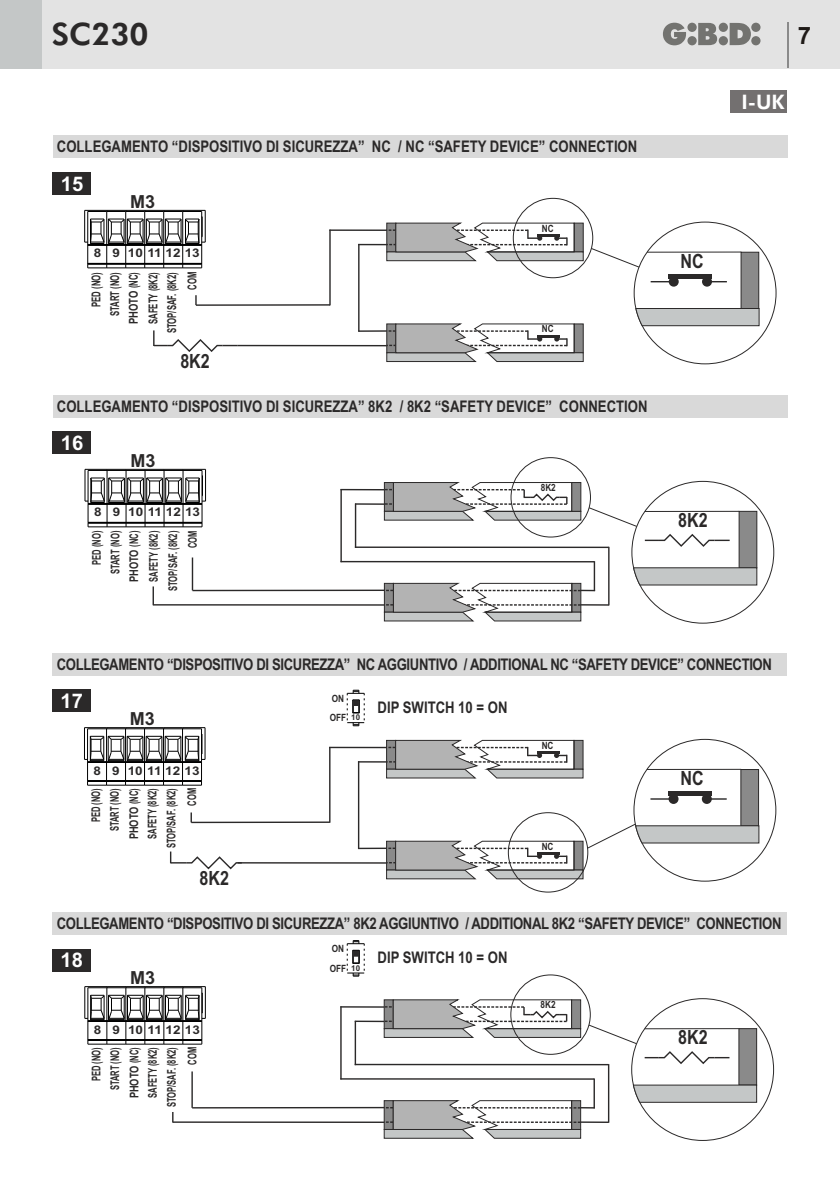
<style>
.page{position:relative;width:840px;height:1191px;background:#fff}
.page>*{position:absolute;margin:0;border:0;box-sizing:border-box;transform-origin:0 0}
.t1{font:800 31px "Futura BT";color:#2b2929}
.t2{font:700 24px "Arial";color:#1f1a17}
.t3{font:700 20.2px "Arial";color:#fff}
.t4{font:800 20px "Futura BT";color:#fff}
.t5{font:700 19.6px "Arial Narrow";color:#2b2929}
.t6{font:700 18px "Arial";color:#2b2929}
.t7{font:700 16px "Arial Narrow";letter-spacing:-.025em;color:#2b2929}
.t8{font:700 16px "Arial Narrow";color:#2b2929}
.t9{font:700 12.2px "Arial Narrow";color:#2b2929;scale:.77 1}
.t10{font:700 12.2px "Arial";color:#2b2929;scale:.77 1}
.t11{font:700 12px "Arial Narrow";color:#2b2929;scale:.77 1}
.t12{font:700 12px "Arial Narrow";color:#2b2929;scale:1.38 1}
.t13{font:700 12px "Arial";color:#2b2929;scale:.77 1}
.t14{font:700 10px/19.2px "Arial Narrow";color:#2b2929}
.s1{font-family:"Arial Narrow"}
.s2{font-family:"Arial";font-size:8px}
</style>
<div class="page">
<div style="left:0;top:0;width:839px;height:68px;background:#e3e3e3"></div>
<div style="left:0;top:0;width:41px;height:68px;background:#c4c7c7"></div>
<svg style="left:663px;top:23px;width:97px;height:22px"></svg>
<hr style="left:786px;top:23px;width:2px;height:45px;background:#8a8a8a">
<div style="left:729px;top:90px;width:56px;height:23px;background:#737070"></div>
<div style="left:53px;top:135px;width:733px;height:23px;background:#d9d9d9"></div>
<div style="left:53px;top:172px;width:38px;height:23px;background:#2b2929"></div>
<hr style="left:196px;top:304px;width:134px;height:2px;background:#2b2929">
<hr style="left:329px;top:229px;width:115px;height:2px;background:#2b2929">
<hr style="left:358px;top:244px;width:86px;height:1px;background:#2b2929">
<svg style="left:386px;top:223px;width:197px;height:38px"></svg>
<hr style="left:358px;top:330px;width:28px;height:2px;background:#2b2929">
<svg style="left:386px;top:323px;width:197px;height:39px"></svg>
<hr style="left:340px;top:489px;width:44px;height:1px;background:#2b2929">
<hr style="left:355px;top:503px;width:29px;height:2px;background:#2b2929">
<hr style="left:153px;top:604px;width:231px;height:1px;background:#2b2929">
<hr style="left:355px;top:546px;width:253px;height:2px;background:#2b2929">
<hr style="left:329px;top:230px;width:1px;height:75px;background:#2b2929">
<hr style="left:358px;top:244px;width:1px;height:88px;background:#2b2929">
<div style="left:53px;top:395px;width:733px;height:22px;background:#d9d9d9"></div>
<div style="left:53px;top:431px;width:38px;height:23px;background:#2b2929"></div>
<svg style="left:152px;top:586px;width:2px;height:19px"></svg>
<hr style="left:192px;top:589px;width:192px;height:2px;background:#2b2929">
<hr style="left:354px;top:503px;width:2px;height:45px;background:#2b2929">
<hr style="left:340px;top:489px;width:1px;height:73px;background:#2b2929">
<hr style="left:340px;top:561px;width:254px;height:1px;background:#2b2929">
<hr style="left:238px;top:345px;width:148px;height:1px;background:#2b2929">
<div style="left:513px;top:198px;width:79px;height:80px;border:1px solid #2b2929;border-radius:50%"></div>
<svg style="left:384px;top:482px;width:372px;height:139px"></svg>
<svg style="left:590px;top:248px;width:169px;height:78px"></svg>
<svg style="left:153px;top:330px;width:85px;height:22px"></svg>
<hr style="left:205px;top:210px;width:1px;height:32px;background:#000">
<hr style="left:84px;top:210px;width:1px;height:32px;background:#000">
<svg style="left:85px;top:210px;width:120px;height:58px"></svg>
<hr style="left:192px;top:557px;width:1px;height:33px;background:#2b2929">
<hr style="left:205px;top:469px;width:1px;height:32px;background:#000">
<svg style="left:85px;top:469px;width:120px;height:58px"></svg>
<div style="left:53px;top:653px;width:733px;height:22px;background:#d9d9d9"></div>
<div style="left:52px;top:689px;width:38px;height:23px;background:#2b2929"></div>
<svg style="left:190px;top:812px;width:2px;height:10px"></svg>
<hr style="left:191px;top:821px;width:138px;height:2px;background:#2b2929">
<hr style="left:329px;top:746px;width:115px;height:2px;background:#2b2929">
<hr style="left:358px;top:761px;width:86px;height:1px;background:#2b2929">
<hr style="left:358px;top:847px;width:28px;height:2px;background:#2b2929">
<hr style="left:340px;top:1006px;width:44px;height:1px;background:#2b2929">
<hr style="left:354px;top:1020px;width:30px;height:2px;background:#2b2929">
<hr style="left:173px;top:1121px;width:211px;height:2px;background:#2b2929">
<hr style="left:354px;top:1063px;width:254px;height:2px;background:#2b2929">
<hr style="left:329px;top:747px;width:1px;height:75px;background:#2b2929">
<hr style="left:358px;top:761px;width:1px;height:88px;background:#2b2929">
<div style="left:53px;top:912px;width:733px;height:22px;background:#d9d9d9"></div>
<div style="left:52px;top:949px;width:38px;height:22px;background:#2b2929"></div>
<hr style="left:192px;top:1106px;width:192px;height:2px;background:#2b2929">
<hr style="left:354px;top:1020px;width:2px;height:45px;background:#2b2929">
<hr style="left:340px;top:1006px;width:1px;height:73px;background:#2b2929">
<hr style="left:340px;top:1078px;width:254px;height:1px;background:#2b2929">
<hr style="left:237px;top:862px;width:149px;height:1px;background:#2b2929">
<svg style="left:383px;top:999px;width:373px;height:139px"></svg>
<svg style="left:386px;top:740px;width:372px;height:139px"></svg>
<svg style="left:170px;top:851px;width:73px;height:19px"></svg>
<svg style="left:84px;top:727px;width:121px;height:59px"></svg>
<hr style="left:191px;top:1071px;width:2px;height:36px;background:#2b2929">
<hr style="left:205px;top:986px;width:1px;height:32px;background:#000">
<hr style="left:84px;top:986px;width:1px;height:32px;background:#000">
<svg style="left:85px;top:986px;width:120px;height:58px"></svg>
<svg style="left:346px;top:689px;width:18px;height:37px"></svg>
<svg style="left:346px;top:940px;width:18px;height:36px"></svg>
<h1 class="t1" style="left:52px;top:21px;width:98px">SC230</h1>
<p class="t8" style="left:57px;top:141px;width:581px">COLLEGAMENTO “DISPOSITIVO DI SICUREZZA” NC / NC “SAFETY DEVICE” CONNECTION</p>
<p class="t3" style="left:61px;top:176px;width:24px">41 5</p>
<p class="t6" style="left:130px;top:195px;width:27px">M3</p>
<p class="t12" style="left:94px;top:249px;width:78px">8 9 10111213</p>
<p class="t9" style="left:167px;top:333px;width:81px;rotate:-90deg">STOP/SAF. (8K2)</p>
<p class="t9" style="left:92px;top:307px;width:47px;rotate:-90deg">PED (NO)</p>
<p class="t10" style="left:129px;top:324px;width:69px;rotate:-90deg">PHOTO <span class="s1">(NC)</span></p>
<p class="t9" style="left:187px;top:290px;width:25px;rotate:-90deg">COM</p>
<p class="t9" style="left:149px;top:324px;width:69px;rotate:-90deg">SAFETY (8K2)</p>
<p class="t9" style="left:110px;top:316px;width:59px;rotate:-90deg">START (NO)</p>
<p class="t5" style="left:180px;top:353px;width:31px">8K2</p>
<p class="t14" style="left:541px;top:219px;width:13px">NC</p>
<p class="t14" style="left:541px;top:320px;width:13px">NC</p>
<p class="t8" style="left:57px;top:400px;width:592px">COLLEGAMENTO “DISPOSITIVO DI SICUREZZA” 8K2 / 8K2 “SAFETY DEVICE” CONNECTION</p>
<p class="t3" style="left:61px;top:435px;width:24px">41 6</p>
<p class="t6" style="left:130px;top:453px;width:27px">M3</p>
<p class="t12" style="left:94px;top:507px;width:78px">8 9 10111213</p>
<p class="t11" style="left:168px;top:591px;width:80px;rotate:-90deg">STOP/SAF. (8K2)</p>
<p class="t11" style="left:92px;top:565px;width:46px;rotate:-90deg">PED (NO)</p>
<p class="t13" style="left:129px;top:582px;width:68px;rotate:-90deg">PHOTO <span class="s1">(NC)</span></p>
<p class="t11" style="left:188px;top:548px;width:24px;rotate:-90deg">COM</p>
<p class="t11" style="left:149px;top:582px;width:68px;rotate:-90deg">SAFETY (8K2)</p>
<p class="t11" style="left:111px;top:574px;width:58px;rotate:-90deg">START (NO)</p>
<p class="t14" style="left:540px;top:478px;width:17px">8K2</p>
<p class="t5" style="left:680px;top:253px;width:25px">NC</p>
<p class="t5" style="left:678px;top:513px;width:31px">8K2</p>
<h2 class="t2" style="left:797px;top:27px;width:15px">7</h2>
<p class="t4" style="left:741px;top:94px;width:45px">I-UK</p>
<p class="t7" style="left:57px;top:658px;width:716px">COLLEGAMENTO “DISPOSITIVO DI SICUREZZA” NC AGGIUNTIVO / ADDITIONAL NC “SAFETY DEVICE” CONNECTION</p>
<p class="t3" style="left:61px;top:693px;width:24px">41 7</p>
<p class="t6" style="left:130px;top:712px;width:27px">M3</p>
<p class="t12" style="left:94px;top:766px;width:78px">8 9 10111213</p>
<p class="t11" style="left:167px;top:848px;width:80px;rotate:-90deg">STOP/SAF. (8K2)</p>
<p class="t11" style="left:91px;top:822px;width:46px;rotate:-90deg">PED (NO)</p>
<p class="t13" style="left:129px;top:839px;width:68px;rotate:-90deg">PHOTO <span class="s1">(NC)</span></p>
<p class="t11" style="left:187px;top:805px;width:24px;rotate:-90deg">COM</p>
<p class="t11" style="left:148px;top:839px;width:68px;rotate:-90deg">SAFETY (8K2)</p>
<p class="t11" style="left:110px;top:831px;width:58px;rotate:-90deg">START (NO)</p>
<p class="t5" style="left:199px;top:870px;width:31px">8K2</p>
<p class="t14" style="left:329px;top:689px;width:32px">ON<br>OFF <span class="s2">10</span></p>
<p class="t8" style="left:377px;top:701px;width:131px">DIP SWITCH 10 = ON</p>
<p class="t14" style="left:541px;top:736px;width:13px">NC</p>
<p class="t14" style="left:541px;top:837px;width:13px">NC</p>
<p class="t5" style="left:680px;top:771px;width:25px">NC</p>
<p class="t7" style="left:57px;top:917px;width:725px">COLLEGAMENTO “DISPOSITIVO DI SICUREZZA” 8K2 AGGIUNTIVO / ADDITIONAL 8K2 “SAFETY DEVICE” CONNECTION</p>
<p class="t3" style="left:61px;top:952px;width:24px">41 8</p>
<p class="t6" style="left:130px;top:970px;width:27px">M3</p>
<p class="t12" style="left:94px;top:1025px;width:78px">8 9 10111213</p>
<p class="t11" style="left:167px;top:1107px;width:80px;rotate:-90deg">STOP/SAF. (8K2)</p>
<p class="t11" style="left:92px;top:1081px;width:46px;rotate:-90deg">PED (NO)</p>
<p class="t13" style="left:129px;top:1098px;width:68px;rotate:-90deg">PHOTO <span class="s1">(NC)</span></p>
<p class="t11" style="left:187px;top:1064px;width:24px;rotate:-90deg">COM</p>
<p class="t11" style="left:148px;top:1098px;width:68px;rotate:-90deg">SAFETY (8K2)</p>
<p class="t11" style="left:110px;top:1090px;width:58px;rotate:-90deg">START (NO)</p>
<p class="t14" style="left:329px;top:940px;width:32px">ON<br>OFF <span class="s2">10</span></p>
<p class="t8" style="left:377px;top:951px;width:131px">DIP SWITCH 10 = ON</p>
<p class="t14" style="left:540px;top:995px;width:17px">8K2</p>
<p class="t5" style="left:677px;top:1030px;width:31px">8K2</p>
</div>
